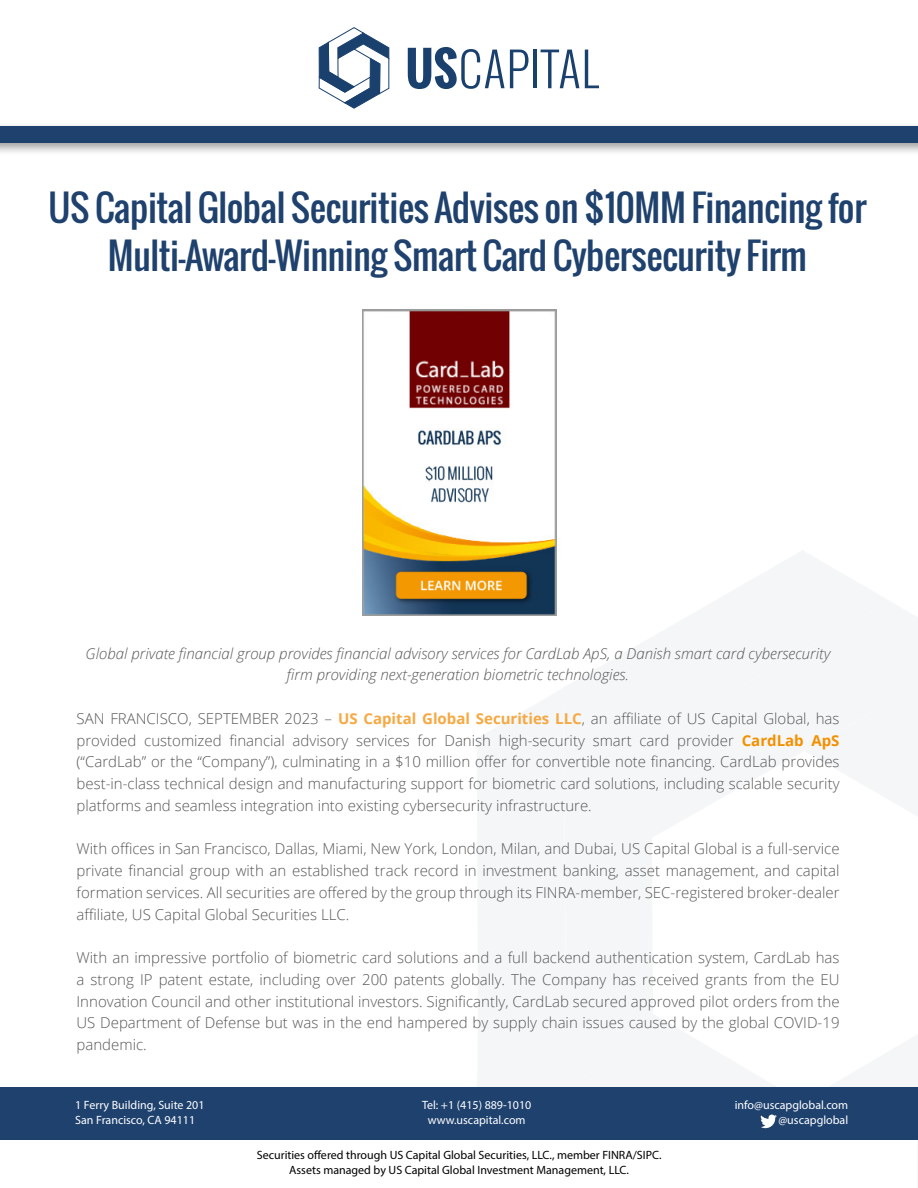
<style>
.page{position:relative;width:918px;height:1188px;background:#fff}
.page>*{position:absolute;margin:0;border:0;box-sizing:border-box;transform-origin:0 0}
.t1{font:36px/48px "Oswald";letter-spacing:-.01em;color:#1e416e;text-align:center}
.t2{font:300 15px/21.8px "Open Sans";color:#575756;text-align:justify}
.t3{font:italic 300 15px/21.8px "Open Sans";color:#575756;text-align:center}
.t4{font:12px/15.6px "Myriad Pro";color:#000;text-align:center}
.t5{font:12px/15px "Myriad Pro";color:#fff;text-align:center}
.s1{font-weight:700;color:#f7a841}
.s2{font-weight:700;color:#f39000}
</style>
<div class="page">
<div style="left:890px;top:602px;width:28px;height:100px;background:#f4f6f8"></div>
<div style="left:890px;top:702px;width:28px;height:114px;background:#f4f6f8"></div>
<svg style="left:565px;top:551px;width:325px;height:249px;fill:#f4f6f8"></svg>
<svg style="left:477px;top:688px;width:326px;height:399px;fill:#f4f6f8"></svg>
<svg style="left:716px;top:838px;width:202px;height:350px"></svg>
<div style="left:1px;top:1138px;width:916px;height:50px;background:#fff"></div>
<div style="left:0;top:121px;width:918px;height:35px;background:#000;opacity:.4"></div>
<div style="left:0;top:126px;width:918px;height:17px;background:#1e416e"></div>
<svg style="left:408px;top:47px;width:120px;height:42px"></svg>
<hr style="left:534px;top:50px;width:3px;height:38px;background:#1a406e">
<svg style="left:541px;top:50px;width:38px;height:38px"></svg>
<svg style="left:585px;top:50px;width:14px;height:38px"></svg>
<svg style="left:319px;top:27px;width:70px;height:81px"></svg>
<div style="left:0;top:1087px;width:918px;height:52px;background:#1e416e"></div>
<img style="left:760px;top:1114px;width:17px;height:15px">
<img style="left:362px;top:309px;width:195px;height:306px">
<h1 class="t1" style="left:49px;top:183px;width:819px">US Capital Global Securities Advises on $10MM Financing for<br>Multi-Award-Winning Smart Card Cybersecurity Firm</h1>
<p class="t3" style="left:86px;top:642px;width:746px">Global private financial group provides financial advisory services for CardLab ApS, a Danish smart card cybersecurity firm providing next-generation biometric technologies.</p>
<p class="t2" style="left:77px;top:707px;width:765px">SAN FRANCISCO, SEPTEMBER 2023 – <span class="s1">US Capital Global Securities LLC</span>, an affiliate of US Capital Global, has provided customized financial advisory services for Danish high-security smart card provider <span class="s2">CardLab ApS </span>(“CardLab” or the “Company”), culminating in a $10 million offer for convertible note financing. CardLab provides best-in-class technical design and manufacturing support for biometric card solutions, including scalable security platforms and seamless integration into existing cybersecurity infrastructure.</p>
<p class="t2" style="left:77px;top:838px;width:765px">With offices in San Francisco, Dallas, Miami, New York, London, Milan, and Dubai, US Capital Global is a full-service private financial group with an established track record in investment banking, asset management, and capital formation services. All securities are offered by the group through its FINRA-member, SEC-registered broker-dealer affiliate, US Capital Global Securities LLC.</p>
<p class="t2" style="left:77px;top:946px;width:765px">With an impressive portfolio of biometric card solutions and a full backend authentication system, CardLab has a strong IP patent estate, including over 200 patents globally. The Company has received grants from the EU Innovation Council and other institutional investors. Significantly, CardLab secured approved pilot orders from the US Department of Defense but was in the end hampered by supply chain issues caused by the global COVID-19 pandemic.</p>
<p class="t5" style="left:75px;top:1097px;width:131px;text-align:left">1 Ferry Building, Suite 201<br>San Francisco, CA 94111</p>
<p class="t5" style="left:422px;top:1097px;width:111px">Tel: +1 (415) 889-1010 www.uscapital.com</p>
<p class="t5" style="left:735px;top:1097px;width:115px;text-align:right">info@uscapglobal.com @uscapglobal</p>
<p class="t4" style="left:257px;top:1147px;width:406px">Securities offered through US Capital Global Securities, LLC., member FINRA/SIPC.<br>Assets managed by US Capital Global Investment Management, LLC.</p>
</div>
